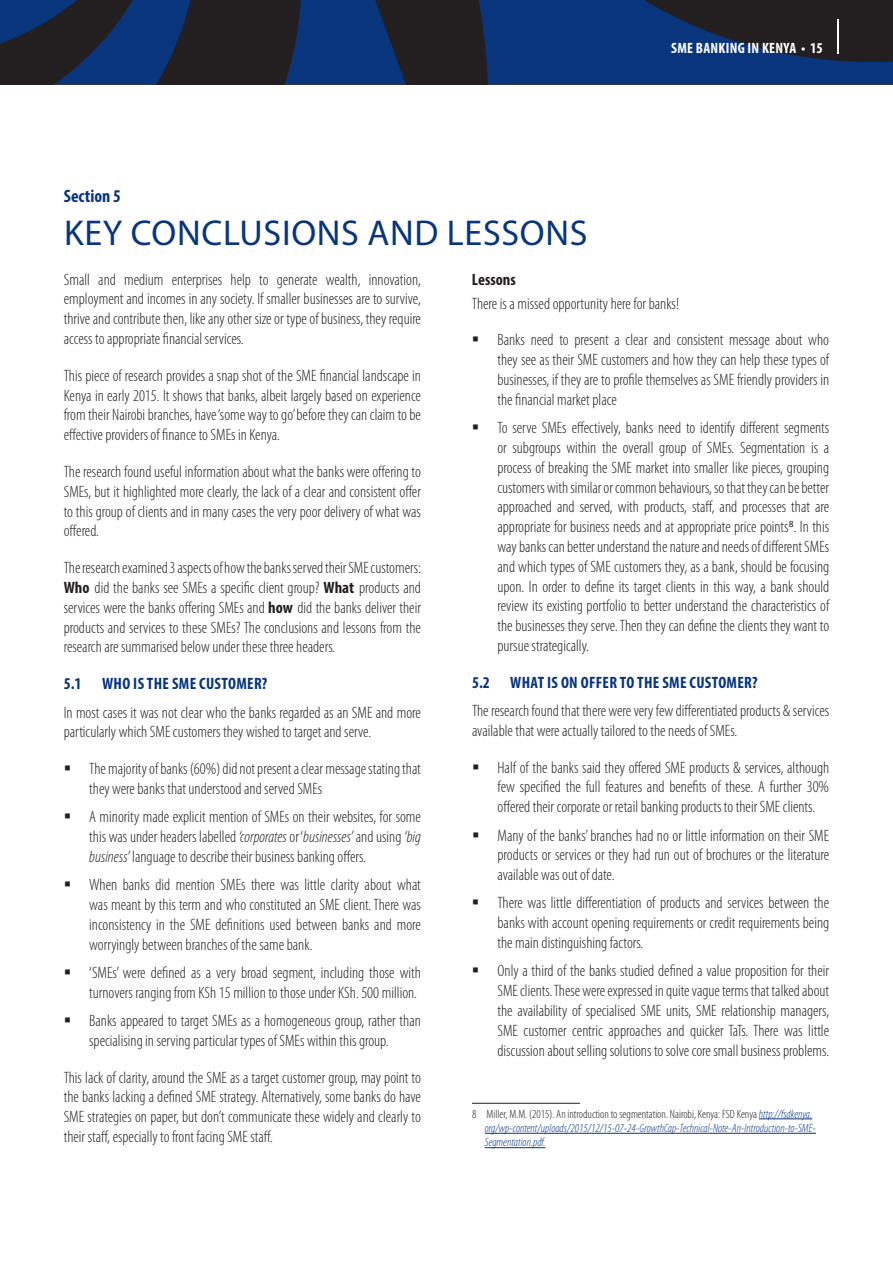
<style>
.page{position:relative;width:893px;height:1263px;background:#fff}
.page>*{position:absolute;margin:0;border:0;box-sizing:border-box;transform-origin:0 0}
.t1{font:36px "Myriad Pro";letter-spacing:.02em;color:#08357c}
.t2{font:700 condensed 18px "Myriad Pro";color:#08357c}
.t3{font:300 condensed 16.5px/19.8px "Myriad Pro";color:#231f20;text-align:justify}
.t4{font:700 condensed 16.5px "Myriad Pro";letter-spacing:.02em;color:#08357c}
.t5{font:700 condensed 16.5px "Myriad Pro";color:#231f20}
.t6{font:700 condensed 15px "Myriad Pro";letter-spacing:.02em;color:#fff}
.t7{font:italic 300 condensed 12px/14.4px "Myriad Pro";color:#08357c}
.s1{font-weight:700}
.s2{font-style:italic}
.s3{font-style:normal;color:#231f20}
</style>
<div class="page">
<svg style="left:0;top:0;width:893px;height:85px;background:#142a50"></svg>
<hr style="left:837px;top:20px;width:2px;height:34px;background:#fff">
<hr style="left:472px;top:1103px;width:108px;height:1px;background:#231f20">
<hr style="left:759px;top:1118px;width:53px;height:1px;background:#08357c">
<hr style="left:485px;top:1133px;width:331px;height:1px;background:#08357c">
<hr style="left:485px;top:1147px;width:60px;height:1px;background:#08357c">
<p class="t2" style="left:64px;top:185px;width:59px">SECTION 5</p>
<h1 class="t1" style="left:64px;top:211px;width:401px">KEY CONCLUSIONS AND LESS</h1>
<h1 class="t1" style="left:520px;top:211px;width:66px">ONS</h1>
<p class="t6" style="left:671px;top:39px;width:153px">SME BANKING IN KENYA • 15</p>
<p class="t3" style="left:64px;top:270px;width:359px">Small and medium enterprises help to generate wealth, innovation, employment and incomes in any society. If smaller businesses are to survive, thrive and contribute then, like any other size or type of business, they require access to appropriate financial services.</p>
<p class="t3" style="left:64px;top:366px;width:359px">This piece of research provides a snap shot of the SME financial landscape in Kenya in early 2015. It shows that banks, albeit largely based on experience from their Nairobi branches, have ‘some way to go’ before they can claim to be effective providers of finance to SMEs in Kenya.</p>
<p class="t3" style="left:64px;top:462px;width:359px">The research found useful information about what the banks were offering to SMEs, but it highlighted more clearly, the lack of a clear and consistent offer to this group of clients and in many cases the very poor delivery of what was offered.</p>
<p class="t3" style="left:64px;top:558px;width:359px">The research examined 3 aspects of how the banks served their SME customers:<br><span class="s1">WHO</span> did the banks see SMEs a specific client group? <span class="s1">WHAT</span> products and services were the banks offering SMEs and <span class="s1">HOW</span> did the banks deliver their products and services to these SMEs? The conclusions and lessons from the research are summarised below under these three headers.</p>
<p class="t4" style="left:64px;top:673px;width:145px">5.1 WHO IS THE SME CUSTOMER</p>
<p class="t4" style="left:262px;top:673px;width:7px">?</p>
<p class="t3" style="left:64px;top:702px;width:359px">In most cases it was not clear who the banks regarded as an SME and more particularly which SME customers they wished to target and serve.</p>
<p class="t3" style="left:89px;top:759px;width:333px">The majority of banks (60%) did not present a clear message stating that they were banks that understood and served SMEs</p>
<p class="t3" style="left:89px;top:807px;width:333px">A minority made explicit mention of SMEs on their websites, for some this was under headers labelled <span class="s2">‘corporates</span> or ‘<span class="s2">businesses’</span> and using <span class="s2">‘big business’</span> language to describe their business banking offers.</p>
<p class="t3" style="left:89px;top:875px;width:333px">When banks did mention SMEs there was little clarity about what was meant by this term and who constituted an SME client. There was inconsistency in the SME definitions used between banks and more worryingly between branches of the same bank.</p>
<p class="t3" style="left:89px;top:963px;width:333px">‘SMEs’ were defined as a very broad segment, including those with turnovers ranging from KSh 15 million to those under KSh. 500 million.</p>
<p class="t3" style="left:89px;top:1011px;width:333px">Banks appeared to target SMEs as a homogeneous group, rather than specialising in serving particular types of SMEs within this group.</p>
<p class="t3" style="left:64px;top:1068px;width:359px">This lack of clarity, around the SME as a target customer group, may point to the banks lacking a defined SME strategy. Alternatively, some banks do have SME strategies on paper, but don’t communicate these widely and clearly to their staff, especially to front facing SME staff.</p>
<p class="t5" style="left:472px;top:269px;width:45px">LESSONS</p>
<p class="t3" style="left:472px;top:294px;width:209px">There is a missed opportunity here for banks!</p>
<p class="t3" style="left:497px;top:330px;width:333px">Banks need to present a clear and consistent message about who they see as their SME customers and how they can help these types of businesses, if they are to profile themselves as SME friendly providers in the financial market place</p>
<p class="t3" style="left:497px;top:418px;width:333px">To serve SMEs effectively, banks need to identify different segments or subgroups within the overall group of SMEs. Segmentation is a process of breaking the SME market into smaller like pieces, grouping customers with similar or common behaviours, so that they can be better approached and served, with products, staff, and processes that are appropriate for business needs and at appropriate price points<sup>8</sup>. In this way banks can better understand the nature and needs of different SMEs and which types of SME customers they, as a bank, should be focusing upon. In order to define its target clients in this way, a bank should review its existing portfolio to better understand the characteristics of the businesses they serve. Then they can define the clients they want to pursue strategically.</p>
<p class="t4" style="left:472px;top:672px;width:117px">5.2 WHATISON OFFER</p>
<p class="t4" style="left:620px;top:672px;width:79px">TO THE SME CUSTOMER</p>
<p class="t4" style="left:752px;top:672px;width:7px">?</p>
<p class="t3" style="left:472px;top:701px;width:359px">The research found that there were very few differentiated products &amp; services available that were actually tailored to the needs of SMEs.</p>
<p class="t3" style="left:497px;top:758px;width:333px">Half of the banks said they offered SME products &amp; services, although few specified the full features and benefits of these. A further 30% offered their corporate or retail banking products to their SME clients.</p>
<p class="t3" style="left:497px;top:826px;width:333px">Many of the banks’ branches had no or little information on their SME products or services or they had run out of brochures or the literature available was out of date.</p>
<p class="t3" style="left:497px;top:893px;width:333px">There was little differentiation of products and services between the banks with account opening requirements or credit requirements being the main distinguishing factors.</p>
<p class="t3" style="left:497px;top:961px;width:333px">Only a third of the banks studied defined a value proposition for their SME clients. These were expressed in quite vague terms that talked about the availability of specialised SME units, SME relationship managers, SME customer centric approaches and quicker TaTs. There was little discussion about selling solutions to solve core small business problems.</p>
<p class="t7" style="left:485px;top:1107px;width:333px;text-indent:-13px"><span class="s3">8 Miller, M.M. (2015). An introduction to segmentation. Nairobi, Kenya: FSD Kenya</span> http://fsdkenya. org/wp-content/uploads/2015/12/15-07-24-GrowthCap-Technical-Note-An-Introduction-to-SME-<br>Segmentation.pdf.</p>
</div>
